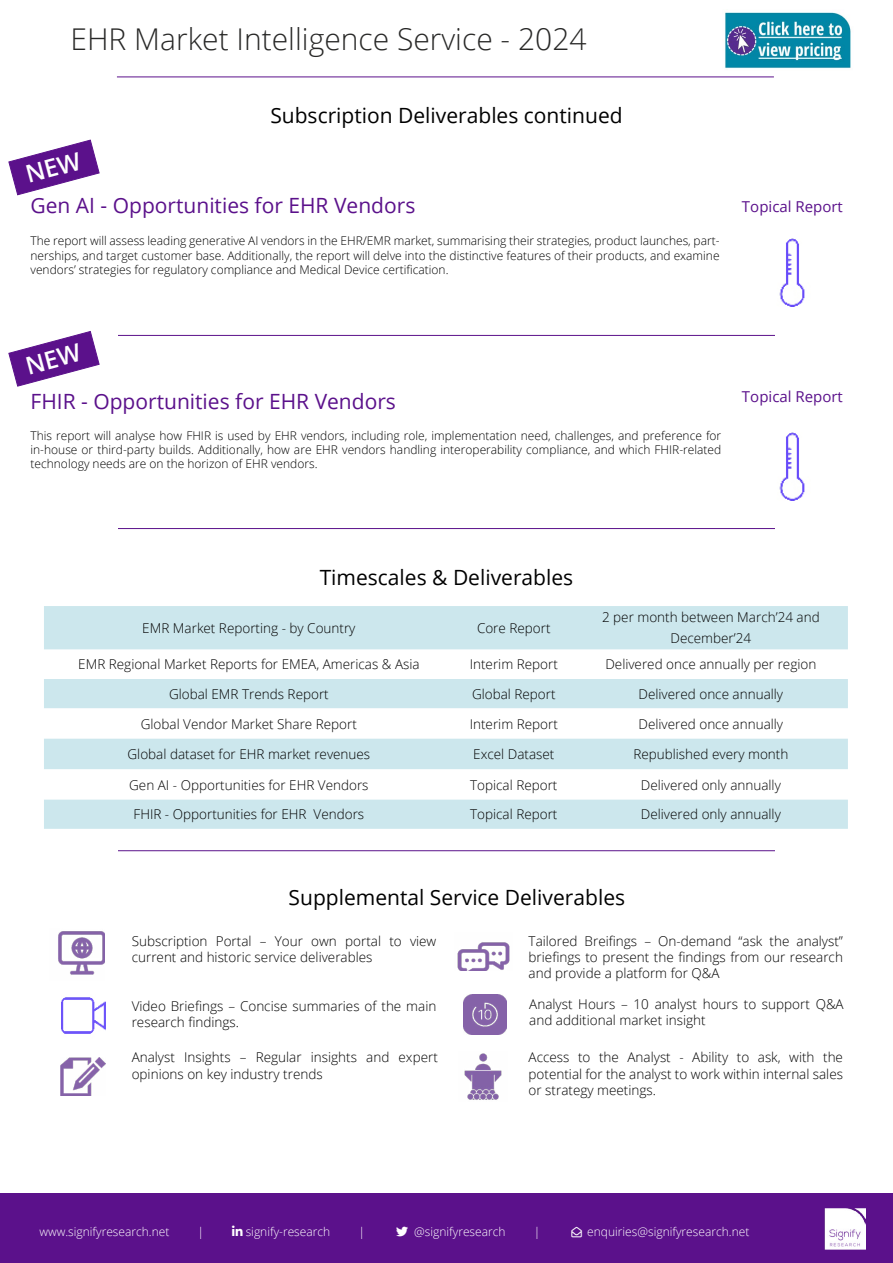
<style>
.page{position:relative;width:893px;height:1263px;background:#fff}
.page>*{position:absolute;margin:0;border:0;box-sizing:border-box;transform-origin:0 0}
.t1{font:300 30px "Open Sans";color:#282827}
.t2{font:21px "Open Sans";color:#000}
.t3{font:21px "Open Sans";color:#5b118b}
.t4{font:15px "Open Sans";color:#5b118b}
.t5{font:300 13.5px/16.2px "Open Sans";color:#000}
.t6{font:300 12px/14.4px "Open Sans";color:#000;text-align:justify}
.t7{font:300 12px "Open Sans";color:#fff}
</style>
<div class="page">
<div style="left:0;top:1194px;width:893px;height:69px;background:#5b118b"></div>
<hr style="left:117px;top:77px;width:657px;height:1px;background:#5b118b">
<img style="left:825px;top:1209px;width:40px;height:40px">
<img style="left:724px;top:12px;width:127px;height:57px">
<svg style="left:44px;top:606px;width:804px;height:223px;fill:#cce7ed"></svg>
<hr style="left:118px;top:335px;width:657px;height:1px;background:#5b118b">
<hr style="left:118px;top:528px;width:657px;height:1px;background:#5b118b">
<img style="left:779px;top:239px;width:26px;height:67px">
<img style="left:61px;top:1058px;width:44px;height:37px">
<img style="left:457px;top:942px;width:53px;height:29px">
<img style="left:463px;top:994px;width:43px;height:40px">
<img style="left:62px;top:997px;width:43px;height:37px">
<img style="left:58px;top:931px;width:46px;height:44px">
<img style="left:464px;top:1053px;width:38px;height:47px">
<img style="left:779px;top:432px;width:26px;height:68px">
<hr style="left:118px;top:850px;width:657px;height:1px;background:#5b118b">
<svg style="left:8px;top:139px;width:92px;height:57px"></svg>
<svg style="left:8px;top:331px;width:92px;height:56px"></svg>
<h1 class="t1" style="left:70px;top:18px;width:518px">EHR Market Intelligence Service - 2024</h1>
<h2 class="t2" style="left:270px;top:101px;width:354px">Subscription Deliverables continued</h2>
<h2 class="t3" style="left:31px;top:191px;width:386px">Gen AI - Opportunities for EHR Vendors</h2>
<p class="t6" style="left:31px;top:233px;width:691px">The report will assess leading generative AI vendors in the EHR/EMR market, summarising their strategies, product launches, part&shy;nerships, and target customer base. Additionally, the report will delve into the distinctive features of their products, and examine vendors’ strategies for regulatory compliance and Medical Device certification.</p>
<p class="t4" style="left:742px;top:196px;width:102px">Topical Report</p>
<h2 class="t3" style="left:31px;top:387px;width:367px">FHIR - Opportunities for EHR Vendors</h2>
<p class="t6" style="left:31px;top:428px;width:692px">This report will analyse how FHIR is used by EHR vendors, including role, implementation need, challenges, and preference for in-house or third-party builds. Additionally, how are EHR vendors handling interoperability compliance, and which FHIR-related technology needs are on the horizon of EHR vendors.</p>
<p class="t4" style="left:742px;top:386px;width:102px">Topical Report</p>
<h2 class="t2" style="left:320px;top:563px;width:255px">Timescales &amp; Deliverables</h2>
<p class="t5" style="left:142px;top:619px;width:215px">EMR Market Reporting - by Country</p>
<p class="t5" style="left:477px;top:619px;width:75px">Core Report</p>
<p class="t5" style="left:602px;top:607px;width:219px;line-height:21px;text-align:center">2 per month between March’24 and<br>December’24</p>
<p class="t5" style="left:78px;top:656px;width:343px">EMR Regional Market Reports for EMEA, Americas &amp; Asia</p>
<p class="t5" style="left:470px;top:656px;width:90px">Interim Report</p>
<p class="t5" style="left:605px;top:656px;width:212px">Delivered once annually per region</p>
<p class="t5" style="left:169px;top:685px;width:161px">Global EMR Trends Report</p>
<p class="t5" style="left:472px;top:685px;width:85px">Global Report</p>
<p class="t5" style="left:639px;top:685px;width:146px">Delivered once annually</p>
<p class="t5" style="left:141px;top:715px;width:218px">Global Vendor Market Share Report</p>
<p class="t5" style="left:470px;top:715px;width:90px">Interim Report</p>
<p class="t5" style="left:639px;top:715px;width:146px">Delivered once annually</p>
<p class="t5" style="left:128px;top:746px;width:244px">Global dataset for EHR market revenues</p>
<p class="t5" style="left:473px;top:746px;width:83px">Excel Dataset</p>
<p class="t5" style="left:633px;top:746px;width:157px">Republished every month</p>
<p class="t5" style="left:129px;top:776px;width:241px">Gen AI - Opportunities for EHR Vendors</p>
<p class="t5" style="left:470px;top:776px;width:89px">Topical Report</p>
<p class="t5" style="left:641px;top:776px;width:141px">Delivered only annually</p>
<p class="t5" style="left:134px;top:806px;width:232px">FHIR - Opportunities for EHR Vendors</p>
<p class="t5" style="left:470px;top:806px;width:89px">Topical Report</p>
<p class="t5" style="left:641px;top:806px;width:141px">Delivered only annually</p>
<h2 class="t2" style="left:289px;top:883px;width:338px">Supplemental Service Deliverables</h2>
<p class="t5" style="left:132px;top:932px;width:306px">Subscription Portal – Your own portal to view current and historic service deliverables</p>
<p class="t5" style="left:132px;top:998px;width:306px">Video Briefings – Concise summaries of the main research findings.</p>
<p class="t5" style="left:132px;top:1049px;width:308px">Analyst Insights – Regular insights and expert opinions on key industry trends</p>
<p class="t5" style="left:529px;top:932px;width:316px;text-align:justify">Tailored Breifings – On-demand “ask the analyst” briefings to present the findings from our research and provide a platform for Q&amp;A</p>
<p class="t5" style="left:529px;top:995px;width:316px">Analyst Hours – 10 analyst hours to support Q&amp;A and additional market insight</p>
<p class="t5" style="left:529px;top:1049px;width:316px;text-align:justify">Access to the Analyst - Ability to ask, with the potential for the analyst to work within internal sales or strategy meetings.</p>
<p class="t7" style="left:39px;top:1224px;width:132px">www.signifyresearch.net</p>
<p class="t7" style="left:198px;top:1224px;width:8px">|</p>
<p class="t7" style="left:246px;top:1224px;width:86px">signify-research</p>
<p class="t7" style="left:358px;top:1224px;width:8px">|</p>
<p class="t7" style="left:414px;top:1224px;width:93px">@signifyresearch</p>
<p class="t7" style="left:534px;top:1224px;width:8px">|</p>
<p class="t7" style="left:587px;top:1224px;width:164px">enquiries@signifyresearch.net</p>
</div>
